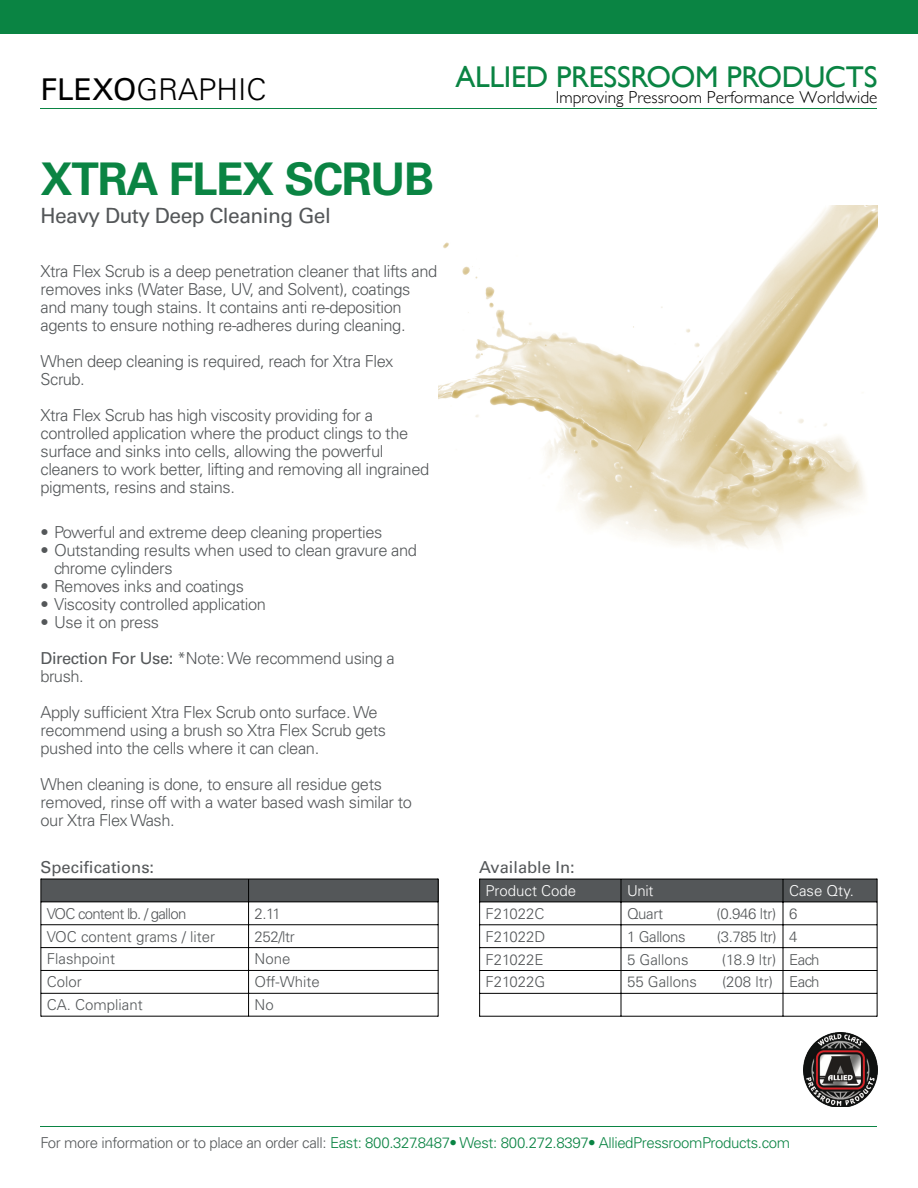
<style>
.page{position:relative;width:918px;height:1188px;background:#fff}
.page>*{position:absolute;margin:0;border:0;box-sizing:border-box;transform-origin:0 0}
.t1{font:700 45px "Univers LT Std";letter-spacing:-.03em;color:#0a8443}
.t2{font:30px "Gill Sans";letter-spacing:-.01em;color:#0a8443}
.t3{font:300 30px "Univers LT Std";color:#000}
.t4{font:21px "Univers LT Std";letter-spacing:-.025em;color:#545759}
.t5{font:300 17.25px "Gill Sans";letter-spacing:.005em;color:#000}
.t6{font:300 16.5px/18px "Univers LT Std";letter-spacing:-.025em;color:#545759}
.t7{font:16.5px "Univers LT Std";color:#545759}
.t8{font:300 15px "Univers LT Std";color:#545759}
.t9{font:300 15px "Univers LT Std";letter-spacing:-.025em;color:#0a8443}
.t10{font:300 15px "Univers LT Std";color:#fff}
.t11{font:300 15px "Univers LT Std";letter-spacing:-.025em;color:#545759}
.t12{font:300 15px "Univers LT Std";letter-spacing:-.05em;color:#545759}
.s1{font-weight:400}
.s2{color:#545759}
</style>
<div class="page">
<div style="left:0;top:0;width:918px;height:34px;background:#0a8443"></div>
<hr style="left:40px;top:108px;width:838px;height:1px;background:#0a8443">
<hr style="left:40px;top:1126px;width:838px;height:1px;background:#0a8443">
<img style="left:803px;top:1033px;width:75px;height:74px">
<div style="left:41px;top:879px;width:397px;height:23px;background:#545759"></div>
<hr style="left:40px;top:879px;width:1px;height:138px;background:#000">
<hr style="left:438px;top:879px;width:1px;height:138px;background:#000">
<hr style="left:248px;top:879px;width:1px;height:137px;background:#000">
<hr style="left:41px;top:879px;width:397px;height:1px;background:#000">
<hr style="left:41px;top:902px;width:397px;height:1px;background:#000">
<hr style="left:41px;top:924px;width:397px;height:1px;background:#000">
<hr style="left:41px;top:947px;width:397px;height:1px;background:#000">
<hr style="left:41px;top:970px;width:397px;height:1px;background:#000">
<hr style="left:41px;top:993px;width:397px;height:1px;background:#000">
<hr style="left:41px;top:1016px;width:397px;height:1px;background:#000">
<div style="left:480px;top:879px;width:397px;height:23px;background:#545759"></div>
<hr style="left:479px;top:879px;width:1px;height:138px;background:#000">
<hr style="left:877px;top:879px;width:1px;height:138px;background:#000">
<hr style="left:621px;top:879px;width:1px;height:137px;background:#000">
<hr style="left:783px;top:879px;width:1px;height:137px;background:#000">
<hr style="left:480px;top:879px;width:397px;height:1px;background:#000">
<hr style="left:480px;top:902px;width:397px;height:1px;background:#000">
<hr style="left:480px;top:924px;width:397px;height:1px;background:#000">
<hr style="left:480px;top:947px;width:397px;height:1px;background:#000">
<hr style="left:480px;top:970px;width:397px;height:1px;background:#000">
<hr style="left:480px;top:993px;width:397px;height:1px;background:#000">
<hr style="left:480px;top:1016px;width:397px;height:1px;background:#000">
<img style="left:439px;top:205px;width:439px;height:343px">
<h2 class="t3" style="left:40px;top:78px;width:228px"><span class="s1">FLEXO</span>GRAPHIC</h2>
<h2 class="t2" style="left:455px;top:66px;width:424px">ALLIED PRESSROOM PRODUCTS</h2>
<p class="t5" style="left:556px;top:91px;width:323px">Improving Pressroom Performance Worldwide</p>
<h1 class="t1" style="left:40px;top:162px;width:395px">XTRA FLEX SCRUB</h1>
<p class="t4" style="left:40px;top:208px;width:292px">Heavy Duty Deep Cleaning Gel</p>
<p class="t6" style="left:40px;top:264px;width:398px">Xtra Flex Scrub is a deep penetration cleaner that lifts and removes inks (Water Base, UV, and Solvent), coatings and many tough stains. It contains anti re-deposition agents to ensure nothing re-adheres during cleaning.</p>
<p class="t6" style="left:40px;top:354px;width:354px">When deep cleaning is required, reach for Xtra Flex<br>Scrub.</p>
<p class="t6" style="left:40px;top:408px;width:390px">Xtra Flex Scrub has high viscosity providing for a controlled application where the product clings to the surface and sinks into cells, allowing the powerful cleaners to work better, lifting and removing all ingrained pigments, resins and stains.</p>
<p class="t6" style="left:40px;top:525px;width:343px">• Powerful and extreme deep cleaning properties</p>
<p class="t6" style="left:54px;top:543px;width:365px;text-indent:-14px">• Outstanding results when used to clean gravure and chrome cylinders</p>
<p class="t6" style="left:40px;top:579px;width:205px">• Removes inks and coatings</p>
<p class="t6" style="left:40px;top:597px;width:227px">• Viscosity controlled application</p>
<p class="t6" style="left:40px;top:606px;width:356px;line-height:36px">• Use it on press<br><span class="s1">Direction For Use:</span> *Note: We recommend using a</p>
<p class="t6" style="left:40px;top:660px;width:339px;line-height:36px">brush.<br>Apply sufficient Xtra Flex Scrub onto surface. We</p>
<p class="t6" style="left:40px;top:723px;width:347px">recommend using a brush so Xtra Flex Scrub gets pushed into the cells where it can clean.</p>
<p class="t6" style="left:40px;top:777px;width:373px">When cleaning is done, to ensure all residue gets removed, rinse off with a water based wash similar to our Xtra Flex Wash.</p>
<p class="t7" style="left:40px;top:861px;width:115px">Specifications:</p>
<p class="t12" style="left:47px;top:908px;width:141px">VOC content lb. / gallon</p>
<p class="t8" style="left:255px;top:908px;width:28px">2.11</p>
<p class="t8" style="left:47px;top:931px;width:170px">VOC content grams / liter</p>
<p class="t8" style="left:255px;top:931px;width:42px">252/ltr</p>
<p class="t8" style="left:47px;top:954px;width:70px">Flashpoint</p>
<p class="t8" style="left:255px;top:954px;width:37px">None</p>
<p class="t8" style="left:47px;top:976px;width:37px">Color</p>
<p class="t8" style="left:255px;top:976px;width:67px">Off-White</p>
<p class="t8" style="left:47px;top:999px;width:97px">CA. Compliant</p>
<p class="t8" style="left:255px;top:999px;width:21px">No</p>
<p class="t7" style="left:479px;top:861px;width:97px">Available In:</p>
<p class="t10" style="left:486px;top:885px;width:92px">Product Code</p>
<p class="t10" style="left:627px;top:885px;width:28px">Unit</p>
<p class="t10" style="left:789px;top:885px;width:67px">Case Qty.</p>
<p class="t8" style="left:486px;top:908px;width:60px">F21022C</p>
<p class="t8" style="left:627px;top:908px;width:37px">Quart</p>
<p class="t8" style="left:717px;top:908px;width:82px">(0.946 ltr) 6</p>
<p class="t8" style="left:486px;top:931px;width:61px">F21022D</p>
<p class="t11" style="left:627px;top:931px;width:60px">1 Gallons</p>
<p class="t8" style="left:717px;top:931px;width:82px">(3.785 ltr) 4</p>
<p class="t8" style="left:486px;top:954px;width:60px">F21022E</p>
<p class="t8" style="left:627px;top:954px;width:63px">5 Gallons</p>
<p class="t11" style="left:722px;top:954px;width:99px">(18.9 ltr) Each</p>
<p class="t8" style="left:486px;top:977px;width:61px">F21022G</p>
<p class="t8" style="left:627px;top:977px;width:72px">55 Gallons</p>
<p class="t8" style="left:722px;top:977px;width:99px">(208 ltr) Each</p>
<p class="t9" style="left:40px;top:1137px;width:751px"><span class="s2">For more information or to place an order call:</span> East: 800.327.8487• West: 800.272.8397• AlliedPressroomProducts.com</p>
</div>
